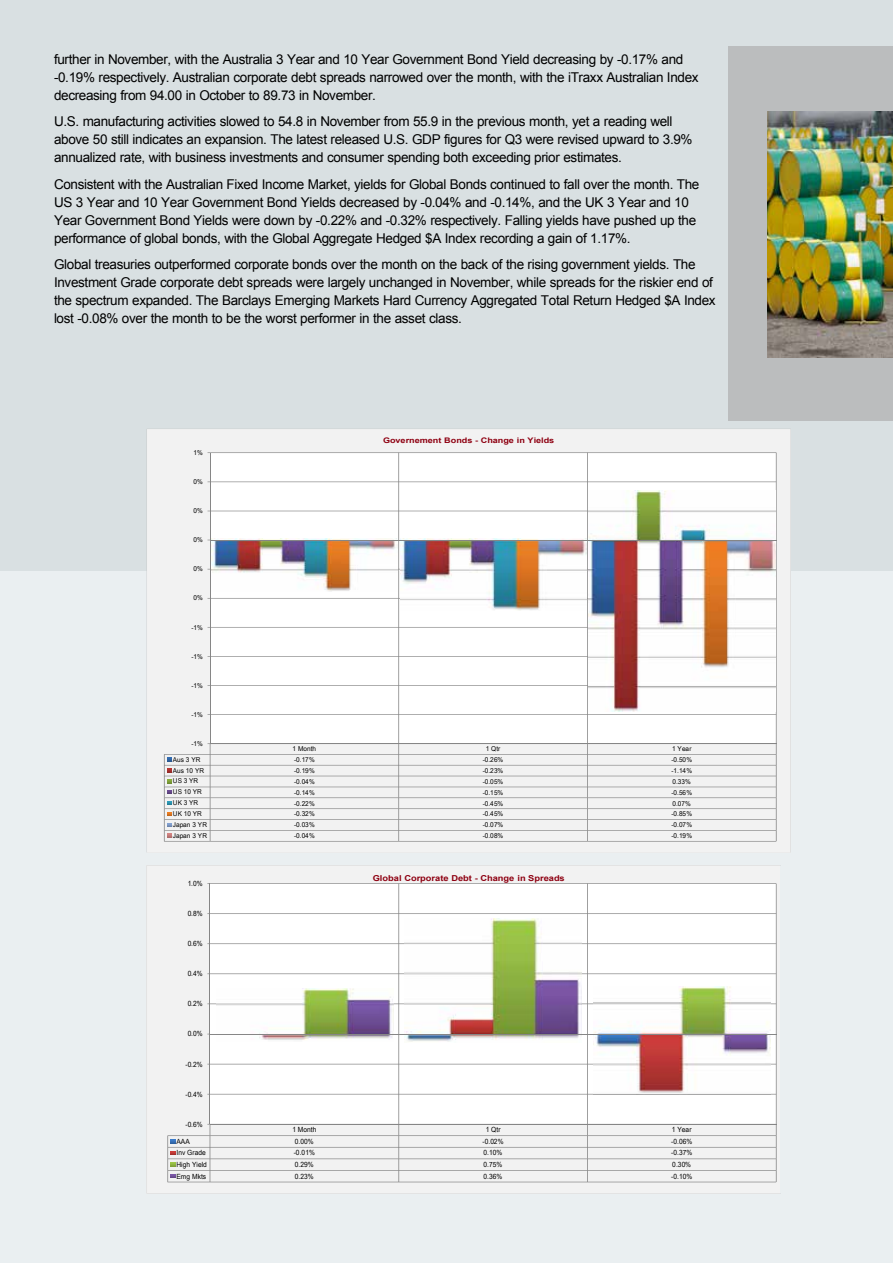
<style>
.page{position:relative;width:893px;height:1263px;background:#fff}
.page>*{position:absolute;margin:0;border:0;box-sizing:border-box;transform-origin:0 0}
.t1{font:13.5px/18px "Arial";letter-spacing:-.025em;color:#000}
.t2{font:700 8.1px "Arial";color:#8e0011;scale:1.13 1}
.t3{font:700 7.65px "Arial";letter-spacing:-.005em;color:#8e0011;scale:1.19 1}
.t4{font:7.2px "Arial Narrow";letter-spacing:.005em;color:#000;scale:1.13 1}
.t5{font:6.75px "Arial Narrow";letter-spacing:.005em;color:#000;scale:1.19 1}
</style>
<div class="page">
<div style="left:0;top:474px;width:893px;height:789px;background:#eaeff1"></div>
<div style="left:0;top:0;width:893px;height:571px;background:#d9e0e2"></div>
<svg style="left:147px;top:429px;width:644px;height:423px"></svg>
<svg style="left:147px;top:865px;width:633px;height:318px;fill:#fdfefd"></svg>
<div style="left:729px;top:47px;width:164px;height:374px;background:#bbbdbe"></div>
<img style="left:767px;top:111px;width:126px;height:246px">
<p class="t1" style="left:54px;top:50px;width:646px">further in November, with the Australia 3 Year and 10 Year Government Bond Yield decreasing by -0.17% and -0.19% respectively. Australian corporate debt spreads narrowed over the month, with the iTraxx Australian Index decreasing from 94.00 in October to 89.73 in November.</p>
<p class="t1" style="left:54px;top:113px;width:640px">U.S. manufacturing activities slowed to 54.8 in November from 55.9 in the previous month, yet a reading well above 50 still indicates an expansion. The latest released U.S. GDP figures for Q3 were revised upward to 3.9% annualized rate, with business investments and consumer spending both exceeding prior estimates.</p>
<p class="t1" style="left:54px;top:175px;width:647px">Consistent with the Australian Fixed Income Market, yields for Global Bonds continued to fall over the month. The US 3 Year and 10 Year Government Bond Yields decreased by -0.04% and -0.14%, and the UK 3 Year and 10<br>Year Government Bond Yields were down by -0.22% and -0.32% respectively. Falling yields have pushed up the performance of global bonds, with the Global Aggregate Hedged $A Index recording a gain of 1.17%.</p>
<p class="t1" style="left:54px;top:256px;width:663px">Global treasuries outperformed corporate bonds over the month on the back of the rising government yields. The Investment Grade corporate debt spreads were largely unchanged in November, while spreads for the riskier end of the spectrum expanded. The Barclays Emerging Markets Hard Currency Aggregated Total Return Hedged $A Index lost -0.08% over the month to be the worst performer in the asset class.</p>
<p class="t5" style="left:194px;top:448px;width:9px">1%</p>
<p class="t5" style="left:194px;top:477px;width:9px">0%</p>
<p class="t5" style="left:194px;top:506px;width:9px">0%</p>
<p class="t5" style="left:194px;top:535px;width:9px">0%</p>
<p class="t5" style="left:194px;top:564px;width:9px">0%</p>
<p class="t5" style="left:194px;top:593px;width:9px">0%</p>
<p class="t5" style="left:191px;top:622px;width:11px">-1%</p>
<p class="t5" style="left:191px;top:651px;width:11px">-1%</p>
<p class="t5" style="left:191px;top:680px;width:11px">-1%</p>
<p class="t5" style="left:191px;top:709px;width:11px">-1%</p>
<p class="t5" style="left:191px;top:738px;width:11px">-1%</p>
<p class="t3" style="left:383px;top:436px;width:145px">Governement Bonds - Change in Yields</p>
<p class="t5" style="left:293px;top:744px;width:21px">1 Month</p>
<p class="t5" style="left:486px;top:744px;width:14px">1 Qtr</p>
<p class="t5" style="left:672px;top:744px;width:18px">1 Year</p>
<p class="t5" style="left:173px;top:754px;width:25px">Aus 3 YR</p>
<p class="t5" style="left:294px;top:755px;width:19px">-0.17%</p>
<p class="t5" style="left:483px;top:755px;width:19px">-0.26%</p>
<p class="t5" style="left:671px;top:755px;width:19px">-0.50%</p>
<p class="t5" style="left:173px;top:765px;width:28px">Aus 10 YR</p>
<p class="t5" style="left:294px;top:766px;width:19px">-0.19%</p>
<p class="t5" style="left:483px;top:766px;width:19px">-0.23%</p>
<p class="t5" style="left:671px;top:766px;width:19px">-1.14%</p>
<p class="t5" style="left:173px;top:776px;width:23px">US 3 YR</p>
<p class="t5" style="left:294px;top:776px;width:19px">-0.04%</p>
<p class="t5" style="left:483px;top:776px;width:19px">-0.05%</p>
<p class="t5" style="left:672px;top:776px;width:17px">0.33%</p>
<p class="t5" style="left:173px;top:787px;width:26px">US 10 YR</p>
<p class="t5" style="left:294px;top:787px;width:19px">-0.14%</p>
<p class="t5" style="left:483px;top:787px;width:19px">-0.15%</p>
<p class="t5" style="left:671px;top:787px;width:19px">-0.56%</p>
<p class="t5" style="left:173px;top:798px;width:23px">UK 3 YR</p>
<p class="t5" style="left:294px;top:798px;width:19px">-0.22%</p>
<p class="t5" style="left:483px;top:798px;width:19px">-0.45%</p>
<p class="t5" style="left:672px;top:798px;width:17px">0.07%</p>
<p class="t5" style="left:173px;top:809px;width:26px">UK 10 YR</p>
<p class="t5" style="left:294px;top:809px;width:19px">-0.32%</p>
<p class="t5" style="left:483px;top:809px;width:19px">-0.45%</p>
<p class="t5" style="left:671px;top:809px;width:19px">-0.85%</p>
<p class="t5" style="left:173px;top:820px;width:30px">Japan 3 YR</p>
<p class="t5" style="left:294px;top:820px;width:19px">-0.03%</p>
<p class="t5" style="left:483px;top:820px;width:19px">-0.07%</p>
<p class="t5" style="left:671px;top:820px;width:19px">-0.07%</p>
<p class="t5" style="left:173px;top:830px;width:30px">Japan 3 YR</p>
<p class="t5" style="left:294px;top:831px;width:19px">-0.04%</p>
<p class="t5" style="left:483px;top:831px;width:19px">-0.08%</p>
<p class="t5" style="left:671px;top:831px;width:19px">-0.19%</p>
<p class="t4" style="left:188px;top:878px;width:15px">1.0%</p>
<p class="t4" style="left:188px;top:908px;width:15px">0.8%</p>
<p class="t4" style="left:188px;top:938px;width:15px">0.6%</p>
<p class="t4" style="left:188px;top:968px;width:15px">0.4%</p>
<p class="t4" style="left:188px;top:998px;width:15px">0.2%</p>
<p class="t4" style="left:188px;top:1029px;width:15px">0.0%</p>
<p class="t4" style="left:185px;top:1059px;width:17px">-0.2%</p>
<p class="t4" style="left:185px;top:1089px;width:17px">-0.4%</p>
<p class="t4" style="left:185px;top:1119px;width:17px">-0.6%</p>
<p class="t2" style="left:373px;top:872px;width:171px">Global Corporate Debt - Change in Spreads</p>
<p class="t4" style="left:292px;top:1124px;width:23px">1 Month</p>
<p class="t4" style="left:486px;top:1124px;width:15px">1 Qtr</p>
<p class="t4" style="left:672px;top:1124px;width:19px">1 Year</p>
<p class="t4" style="left:176px;top:1136px;width:13px">AAA</p>
<p class="t4" style="left:295px;top:1136px;width:18px">0.00%</p>
<p class="t4" style="left:483px;top:1136px;width:20px">-0.02%</p>
<p class="t4" style="left:671px;top:1136px;width:20px">-0.06%</p>
<p class="t4" style="left:176px;top:1147px;width:27px">Inv Grade</p>
<p class="t4" style="left:294px;top:1148px;width:20px">-0.01%</p>
<p class="t4" style="left:484px;top:1148px;width:18px">0.10%</p>
<p class="t4" style="left:671px;top:1148px;width:20px">-0.37%</p>
<p class="t4" style="left:176px;top:1159px;width:29px">High Yield</p>
<p class="t4" style="left:295px;top:1159px;width:18px">0.29%</p>
<p class="t4" style="left:484px;top:1159px;width:18px">0.75%</p>
<p class="t4" style="left:672px;top:1159px;width:18px">0.30%</p>
<p class="t4" style="left:176px;top:1171px;width:28px">Emg Mkts</p>
<p class="t4" style="left:295px;top:1171px;width:18px">0.23%</p>
<p class="t4" style="left:484px;top:1171px;width:18px">0.36%</p>
<p class="t4" style="left:671px;top:1171px;width:20px">-0.10%</p>
</div>
